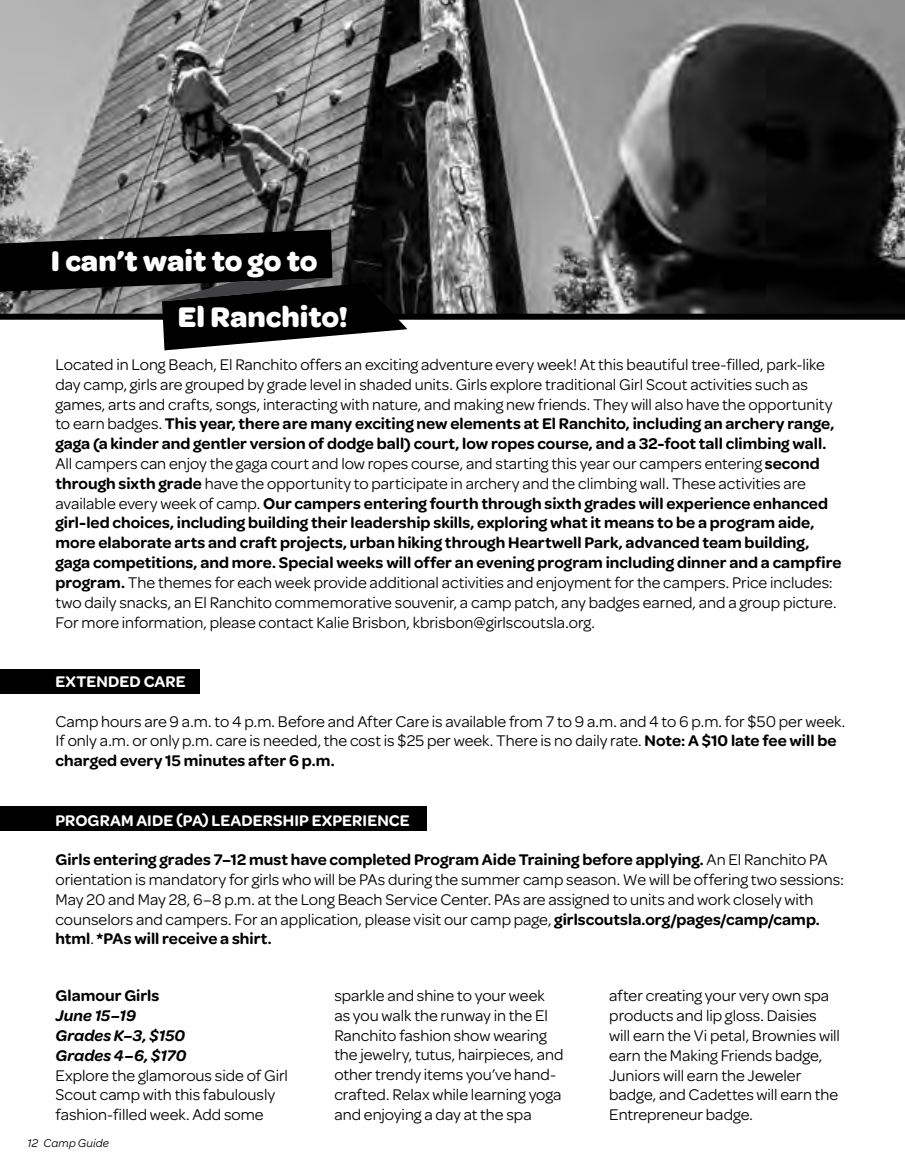
<style>
.page{position:relative;width:905px;height:1175px;background:#fff}
.page>*{position:absolute;margin:0;border:0;box-sizing:border-box;transform-origin:0 0}
.t1{font:700 30.3px/56.2px "Omnes Girl Scouts";color:#fff}
.t2{font:16.5px/19.8px "Omnes Girl Scouts";color:#000}
.t3{font:600 16.5px "Omnes Girl Scouts";letter-spacing:.01em;color:#fff}
.t4{font:italic 600 16.5px/19.8px "Omnes Girl Scouts";letter-spacing:.005em;color:#000}
.t5{font:600 16.5px "Omnes Girl Scouts";letter-spacing:.005em;color:#000}
.t6{font:italic 12px "Omnes Girl Scouts";letter-spacing:.015em;color:#000}
.s1{font-weight:600}
</style>
<div class="page">
<div style="left:0;top:806px;width:426px;height:25px;background:#000"></div>
<div style="left:0;top:669px;width:200px;height:24px;background:#000"></div>
<img style="left:0;top:0;width:904px;height:314px">
<div style="left:0;top:314px;width:904px;height:6px;background:#000"></div>
<svg style="left:0;top:230px;width:407px;height:120px"></svg>
<h1 class="t1" style="left:178px;top:231px;width:171px;text-indent:-127px">I can’t wait to go to<br>El Ranchito!</h1>
<p class="t2" style="left:55px;top:354px;width:787px">Located in Long Beach, El Ranchito offers an exciting adventure every week! At this beautiful tree-filled, park-like day camp, girls are grouped by grade level in shaded units. Girls explore traditional Girl Scout activities such as games, arts and crafts, songs, interacting with nature, and making new friends. They will also have the opportunity to earn badges. <span class="s1">This year, there are many exciting new elements at El Ranchito, including an archery range, gaga (a kinder and gentler version of dodge ball) court, low ropes course, and a 32-foot tall climbing wall.<br></span>All campers can enjoy the gaga court and low ropes course, and starting this year our campers entering <span class="s1">second through sixth grade</span> have the opportunity to participate in archery and the climbing wall. These activities are available every week of camp. <span class="s1">Our campers entering fourth through sixth grades will experience enhanced girl-led choices, including building their leadership skills, exploring what it means to be a program aide, more elaborate arts and craft projects, urban hiking through Heartwell Park, advanced team building, gaga competitions, and more. Special weeks will offer an evening program including dinner and a campfire program.</span> The themes for each week provide additional activities and enjoyment for the campers. Price includes: two daily snacks, an El Ranchito commemorative souvenir, a camp patch, any badges earned, and a group picture.<br>For more information, please contact Kalie Brisbon, kbrisbon@girlscoutsla.org.</p>
<p class="t3" style="left:55px;top:669px;width:132px">EXTENDED CARE</p>
<p class="t2" style="left:55px;top:710px;width:791px">Camp hours are 9 a.m. to 4 p.m. Before and After Care is available from 7 to 9 a.m. and 4 to 6 p.m. for $50 per week.<br>If only a.m. or only p.m. care is needed, the cost is $25 per week. There is no daily rate. <span class="s1">Note: A $10 late fee will be charged every 15 minutes after 6 p.m.</span></p>
<p class="t3" style="left:55px;top:808px;width:356px">PROGRAM AIDE (PA) LEADERSHIP EXPERIENCE</p>
<p class="t2" style="left:55px;top:849px;width:790px"><span class="s1">Girls entering grades 7–12 must have completed Program Aide Training before applying.</span> An El Ranchito PA orientation is mandatory for girls who will be PAs during the summer camp season. We will be offering two sessions:<br>May 20 and May 28, 6–8 p.m. at the Long Beach Service Center. PAs are assigned to units and work closely with counselors and campers. For an application, please visit our camp page, <span class="s1">girlscoutsla.org/pages/camp/camp. html</span>. <span class="s1">*PAs will receive a shirt.</span></p>
<p class="t5" style="left:55px;top:984px;width:105px">Glamour Girls</p>
<p class="t4" style="left:55px;top:1005px;width:132px">June 15–19<br>Grades K–3, $150<br>Grades 4–6, $170</p>
<p class="t2" style="left:55px;top:1064px;width:234px">Explore the glamorous side of Girl<br>Scout camp with this fabulously fashion-filled week. Add some</p>
<p class="t6" style="left:27px;top:1134px;width:83px">12 Camp Guide</p>
<p class="t2" style="left:334px;top:984px;width:231px">sparkle and shine to your week as you walk the runway in the El<br>Ranchito fashion show wearing the jewelry, tutus, hairpieces, and other trendy items you’ve hand&shy;crafted. Relax while learning yoga and enjoying a day at the spa</p>
<p class="t2" style="left:609px;top:985px;width:232px">after creating your very own spa products and lip gloss. Daisies will earn the Vi petal, Brownies will earn the Making Friends badge,<br>Juniors will earn the Jeweler badge, and Cadettes will earn the<br>Entrepreneur badge.</p>
</div>
